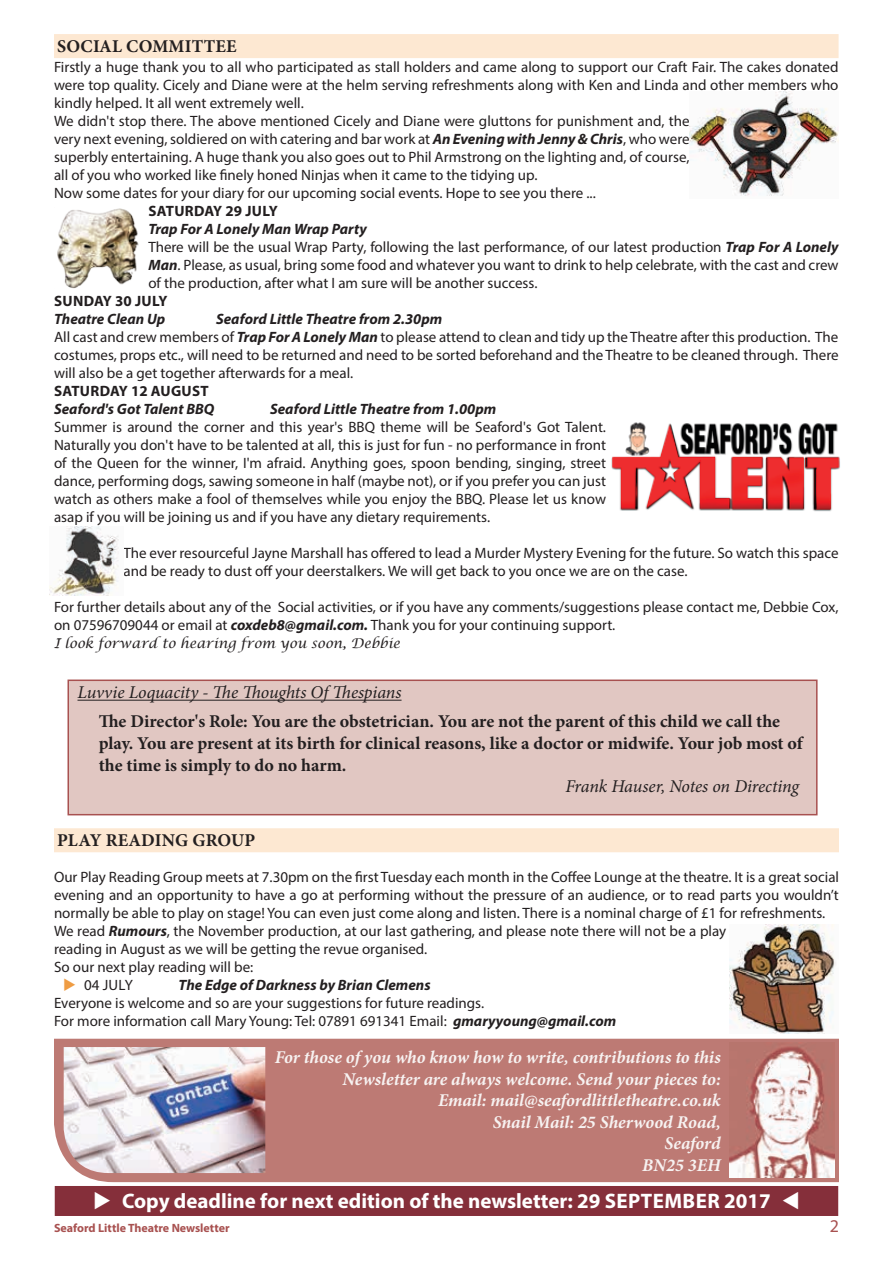
<style>
.page{position:relative;width:893px;height:1263px;background:#fff}
.page>*{position:absolute;margin:0;border:0;box-sizing:border-box;transform-origin:0 0}
.t1{font:700 21px "Myriad Pro";color:#fff}
.t2{font:700 18px/21.6px "Minion Pro";color:#231f20}
.t3{font:italic 700 18px/21.6px "Minion Pro";letter-spacing:-.005em;color:#f7f2f1;text-align:right}
.t4{font:italic 18px "Minion Pro";letter-spacing:-.01em;color:#231f20}
.t5{font:18px "Myriad Pro";color:#a85150}
.t6{font:15px/18px "Myriad Pro";color:#231f20}
.t7{font:italic 700 15px "Myriad Pro";color:#231f20}
.t8{font:700 15px "Myriad Pro";letter-spacing:.02em;color:#231f20}
.t9{font:italic 13.5px "Lucida Calligraphy";color:#231f20}
.t10{font:700 12px "Myriad Pro";color:#a85150}
.s1{font-weight:700;font-style:italic}
</style>
<div class="page">
<div style="left:55px;top:1186px;width:783px;height:30px;background:#852f3a"></div>
<div style="left:54px;top:34px;width:784px;height:24px;background:#fde8d2"></div>
<img style="left:57px;top:208px;width:82px;height:80px">
<img style="left:50px;top:527px;width:69px;height:69px">
<div style="left:54px;top:828px;width:785px;height:24px;background:#fde8d2"></div>
<img style="left:729px;top:924px;width:107px;height:109px">
<div style="left:54px;top:1039px;width:785px;height:143px;background:#bd7a74"></div>
<img style="left:729px;top:1043px;width:105px;height:134px">
<img style="left:64px;top:1047px;width:201px;height:126px">
<img style="left:690px;top:92px;width:149px;height:104px">
<img style="left:611px;top:422px;width:229px;height:90px">
<div style="left:68px;top:680px;width:749px;height:135px;background:#e1c7c2"></div>
<hr style="left:78px;top:700px;width:324px;height:1px;background:#231f20">
<div style="left:68px;top:679px;width:750px;height:136px;border:2px solid #a85150"></div>
<p class="t2" style="left:57px;top:35px;width:181px">SOCIAL COMMITTEE</p>
<p class="t6" style="left:54px;top:58px;width:786px">Firstly a huge thank you to all who participated as stall holders and came along to support our Craft Fair. The cakes donated were top quality. Cicely and Diane were at the helm serving refreshments along with Ken and Linda and other members who kindly helped. It all went extremely well.<br>We didn't stop there. The above mentioned Cicely and Diane were gluttons for punishment and, the<br>very next evening, soldiered on with catering and bar work at <span class="s1">An Evening with Jenny &amp; Chris</span>, who were<br>superbly entertaining. A huge thank you also goes out to Phil Armstrong on the lighting and, of course,<br>all of you who worked like finely honed Ninjas when it came to the tidying up.<br>Now some dates for your diary for our upcoming social events. Hope to see you there ...</p>
<p class="t8" style="left:149px;top:201px;width:131px">SATURDAY 29 JULY</p>
<p class="t6" style="left:148px;top:220px;width:692px"><span class="s1">Trap For A Lonely Man Wrap Party<br></span>There will be the usual Wrap Party, following the last performance, of our latest production <span class="s1">Trap For A Lonely Man</span>. Please, as usual, bring some food and whatever you want to drink to help celebrate, with the cast and crew of the production, after what I am sure will be another success.</p>
<p class="t8" style="left:54px;top:291px;width:115px">SUNDAY 30 JULY</p>
<p class="t7" style="left:54px;top:309px;width:113px">Theatre Clean Up</p>
<p class="t6" style="left:54px;top:310px;width:786px;text-indent:162px"><span class="s1">Seaford Little Theatre from 2.30pm<br></span>All cast and crew members of <span class="s1">Trap For A Lonely Man</span> to please attend to clean and tidy up the Theatre after this production. The costumes, props etc., will need to be returned and need to be sorted beforehand and the Theatre to be cleaned through. There will also be a get together afterwards for a meal.</p>
<p class="t8" style="left:54px;top:381px;width:156px">SATURDAY 12 AUGUST</p>
<p class="t7" style="left:54px;top:399px;width:162px">Seaford's Got Talent BBQ</p>
<p class="t7" style="left:270px;top:399px;width:228px">Seaford Little Theatre from 1.00pm</p>
<p class="t6" style="left:54px;top:418px;width:554px;text-align:justify">Summer is around the corner and this year's BBQ theme will be Seaford's Got Talent.<br>Naturally you don't have to be talented at all, this is just for fun - no performance in front of the Queen for the winner, I'm afraid. Anything goes, spoon bending, singing, street dance, performing dogs, sawing someone in half (maybe not), or if you prefer you can just watch as others make a fool of themselves while you enjoy the BBQ. Please let us know asap if you will be joining us and if you have any dietary requirements.</p>
<p class="t6" style="left:124px;top:544px;width:716px">The ever resourceful Jayne Marshall has offered to lead a Murder Mystery Evening for the future. So watch this space and be ready to dust off your deerstalkers. We will get back to you once we are on the case.</p>
<p class="t6" style="left:54px;top:598px;width:786px">For further details about any of the Social activities, or if you have any comments/suggestions please contact me, Debbie Cox, on 07596709044 or email at <span class="s1">coxdeb8@gmail.com.</span> Thank you for your continuing support.</p>
<p class="t9" style="left:54px;top:635px;width:348px">I look forward to hearing from you soon, Debbie</p>
<p class="t4" style="left:78px;top:680px;width:326px">Luvvie Loquacity - The Thoughts Of Thespians</p>
<p class="t2" style="left:99px;top:711px;width:706px">The Director's Role: You are the obstetrician. You are not the parent of this child we call the play. You are present at its birth for clinical reasons, like a doctor or midwife. Your job most of the time is simply to do no harm.</p>
<p class="t4" style="left:565px;top:774px;width:235px">Frank Hauser, Notes on Directing</p>
<p class="t2" style="left:57px;top:829px;width:200px">PLAY READING GROUP</p>
<p class="t6" style="left:54px;top:868px;width:787px">Our Play Reading Group meets at 7.30pm on the first Tuesday each month in the Coffee Lounge at the theatre. It is a great social</p>
<p class="t6" style="left:54px;top:886px;width:786px">evening and an opportunity to have a go at performing without the pressure of an audience, or to read parts you wouldn’t</p>
<p class="t6" style="left:54px;top:904px;width:773px">normally be able to play on stage! You can even just come along and listen. There is a nominal charge of £1 for refreshments.</p>
<p class="t6" style="left:54px;top:922px;width:674px">We read <span class="s1">Rumours</span>, the November production, at our last gathering, and please note there will not be a play</p>
<p class="t6" style="left:54px;top:940px;width:375px">reading in August as we will be getting the revue organised.</p>
<p class="t6" style="left:54px;top:958px;width:201px">So our next play reading will be:</p>
<p class="t6" style="left:84px;top:976px;width:50px">04 JULY</p>
<p class="t7" style="left:178px;top:975px;width:254px">The Edge of Darkness by Brian Clemens</p>
<p class="t6" style="left:54px;top:994px;width:564px">Everyone is welcome and so are your suggestions for future readings.<br>For more information call Mary Young: Tel: 07891 691341 Email: <span class="s1">gmaryyoung@gmail.com</span></p>
<p class="t3" style="left:275px;top:1046px;width:448px">For those of you who know how to write, contributions to this Newsletter are always welcome. Send your pieces to:<br>Email: mail@seafordlittletheatre.co.uk<br>Snail Mail: 25 Sherwood Road,<br>Seaford<br>BN25 3EH</p>
<h1 class="t1" style="left:93px;top:1188px;width:708px">◆ Copy deadline for next edition of the newsletter: 29 SEPTEMBER 2017 ▼</h1>
<p class="t10" style="left:54px;top:1220px;width:177px">Seaford Little Theatre Newsletter</p>
<p class="t5" style="left:830px;top:1215px;width:11px">2</p>
</div>
